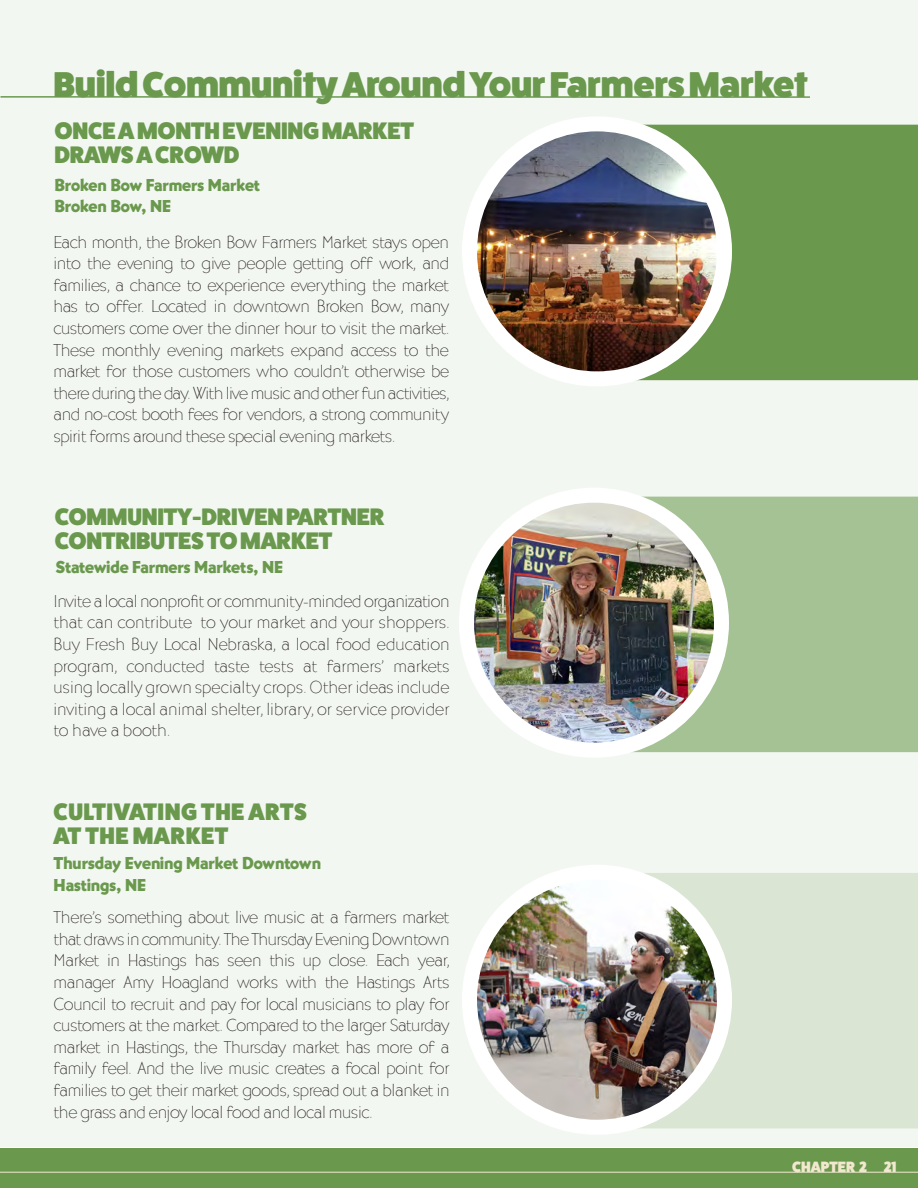
<style>
.page{position:relative;width:918px;height:1188px;background:#fff}
.page>*{position:absolute;margin:0;border:0;box-sizing:border-box;transform-origin:0 0}
.t1{font:800 36px "Fat Frank";letter-spacing:-.01em;color:#6a994e}
.t2{font:800 24px/24px "Fat Frank";letter-spacing:-.01em;color:#6a994e}
.t3{font:800 24px "Fat Frank";letter-spacing:.02em;color:#6a994e}
.t4{font:300 expanded 18px/21.6px "Bernhard Got URW";letter-spacing:-.02em;color:#231f20;text-align:justify}
.t5{font:18px "Bernhard Got URW Ult";color:#6a994e}
.t6{font:800 15px "Fat Frank";color:#f2e8cf}
</style>
<div class="page">
<div style="left:0;top:1148px;width:918px;height:40px;background:#6a994e"></div>
<hr style="left:0;top:1172px;width:918px;height:1px;background:#f2e8cf">
<div style="left:0;top:0;width:918px;height:1147px;background:#f3f7f1"></div>
<div style="left:641px;top:873px;width:277px;height:255px;background:#dae6d3"></div>
<div style="left:635px;top:497px;width:283px;height:255px;background:#a5c295"></div>
<div style="left:638px;top:125px;width:280px;height:255px;background:#6a994e"></div>
<img style="left:478px;top:124px;width:246px;height:255px">
<div style="left:462px;top:116px;width:270px;height:270px;border:15px solid #fff;border-radius:50%"></div>
<img style="left:466px;top:495px;width:256px;height:255px;border-radius:128px">
<div style="left:459px;top:488px;width:270px;height:270px;border:15px solid #fff;border-radius:50%"></div>
<img style="left:470px;top:872px;width:254px;height:255px;border-radius:128px">
<div style="left:462px;top:865px;width:270px;height:270px;border:15px solid #fff;border-radius:50%"></div>
<hr style="left:0;top:96px;width:810px;height:2px;background:#6a994e">
<p class="t1" style="left:53px;top:64px;width:756px">Build Community Around Your Farmers Market</p>
<p class="t2" style="left:54px;top:119px;width:361px">ONCE A MONTH EVENING MARKET<br>DRAWS A CROWD</p>
<p class="t5" style="left:54px;top:174px;width:207px">Broken Bow Farmers Market</p>
<p class="t5" style="left:54px;top:196px;width:118px">Broken Bow, NE</p>
<p class="t4" style="left:53px;top:231px;width:397px">Each month, the Broken Bow Farmers Market stays open into the evening to give people getting off work, and families, a chance to experience everything the market has to offer. Located in downtown Broken Bow, many customers come over the dinner hour to visit the market.<br>These monthly evening markets expand access to the market for those customers who couldn’t otherwise be there during the day. With live music and other fun activities, and no-cost booth fees for vendors, a strong community spirit forms around these special evening markets.</p>
<p class="t2" style="left:55px;top:505px;width:331px">COMMUNITY-DRIVEN PARTNER</p>
<p class="t2" style="left:55px;top:529px;width:279px">CONTRIBUTES TO MARKET</p>
<p class="t5" style="left:56px;top:557px;width:229px">Statewide Farmers Markets, NE</p>
<p class="t4" style="left:53px;top:591px;width:398px">Invite a local nonprofit or community-minded organization that can contribute to your market and your shoppers.<br>Buy Fresh Buy Local Nebraska, a local food education program, conducted taste tests at farmers’ markets using locally grown specialty crops. Other ideas include inviting a local animal shelter, library, or service provider to have a booth.</p>
<p class="t3" style="left:53px;top:798px;width:255px">CULTIVATING THE ARTS</p>
<p class="t3" style="left:53px;top:822px;width:177px">AT THE MARKET</p>
<p class="t5" style="left:54px;top:852px;width:269px">Thursday Evening Market Downtown</p>
<p class="t5" style="left:54px;top:874px;width:94px">Hastings, NE</p>
<p class="t4" style="left:54px;top:907px;width:398px">There’s something about live music at a farmers market that draws in community. The Thursday Evening Downtown Market in Hastings has seen this up close. Each year, manager Amy Hoagland works with the Hastings Arts Council to recruit and pay for local musicians to play for customers at the market. Compared to the larger Saturday market in Hastings, the Thursday market has more of a family feel. And the live music creates a focal point for families to get their market goods, spread out a blanket in the grass and enjoy local food and local music.</p>
<p class="t6" style="left:792px;top:1158px;width:106px">CHAPTER 2 21</p>
</div>
